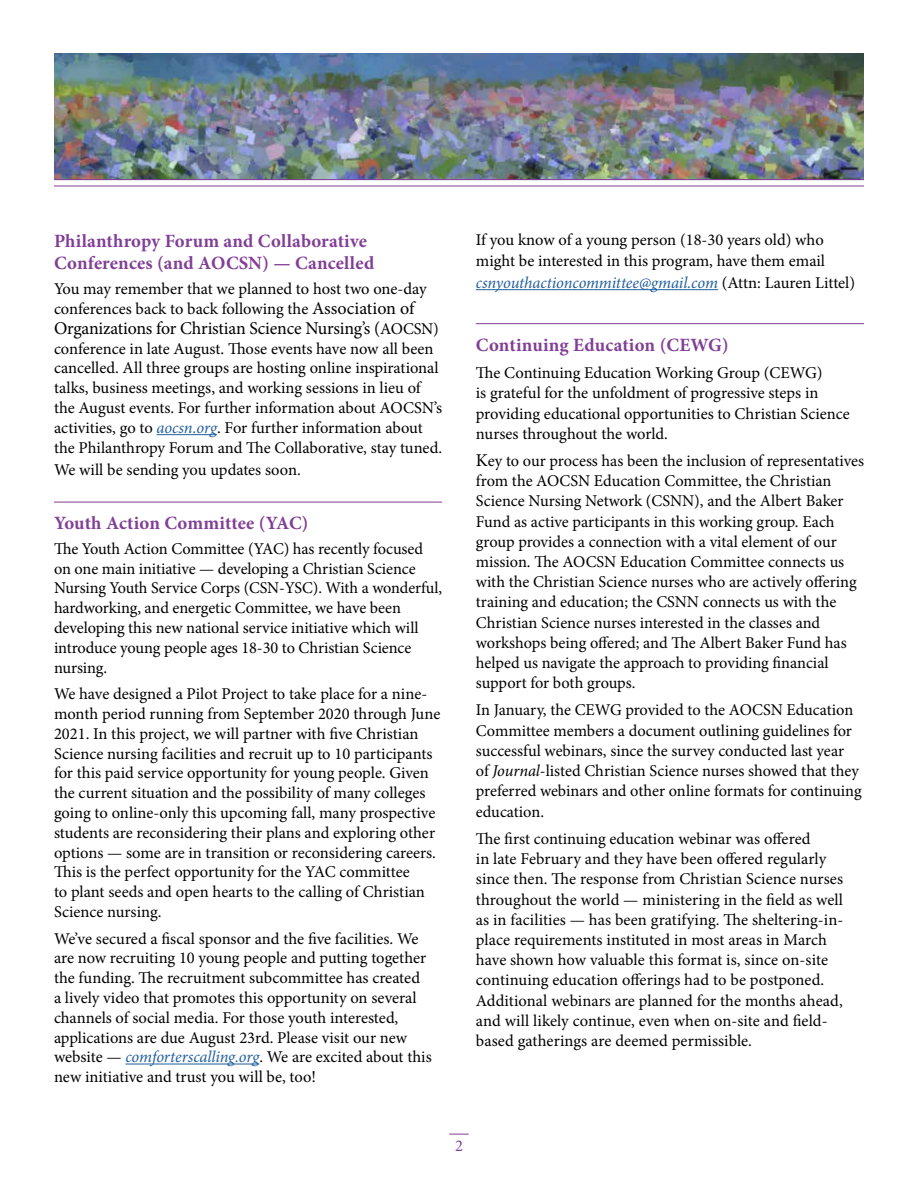
<style>
.page{position:relative;width:918px;height:1188px;background:#fff}
.page>*{position:absolute;margin:0;border:0;box-sizing:border-box;transform-origin:0 0}
.t1{font:700 18.75px/22.5px "Minion Pro";letter-spacing:.005em;color:#813f96}
.t2{font:18px "Minion Pro";letter-spacing:-.01em;color:#000}
.t3{font:16.5px/20.2px "Minion Pro";color:#000}
.t4{font:italic 16.5px "Minion Pro";letter-spacing:-.01em;color:#215e9e}
.t5{font:16.5px "Minion Pro";color:#813f96}
.s1{font-size:18px}
.s2{font-size:16.5px}
.s3{font-style:italic;color:#215e9e}
.s4{font-style:normal;color:#000}
.s5{font-style:italic}
</style>
<div class="page">
<svg style="left:449px;top:1134px;width:20px;height:1px"></svg>
<hr style="left:157px;top:434px;width:60px;height:1px;background:#215e9e">
<hr style="left:54px;top:502px;width:388px;height:1px;background:#813f96">
<hr style="left:125px;top:1064px;width:134px;height:1px;background:#215e9e">
<hr style="left:476px;top:289px;width:242px;height:1px;background:#215e9e">
<hr style="left:476px;top:323px;width:388px;height:1px;background:#813f96">
<img style="left:54px;top:54px;width:810px;height:125px">
<hr style="left:54px;top:186px;width:810px;height:1px;background:#813f96">
<hr style="left:54px;top:179px;width:810px;height:1px;background:#813f96">
<p class="t1" style="left:54px;top:229px;width:322px">Philanthropy Forum and Collaborative<br>Conferences (and AOCSN) — Cancelled</p>
<p class="t3" style="left:54px;top:279px;width:374px">You may remember that we planned to host two one-day conferences back to back following the <span class="s1">Association of</span></p>
<p class="t2" style="left:54px;top:316px;width:386px">Organizations for Christian Science Nursing’s (<span class="s2">AOCSN)</span></p>
<p class="t3" style="left:54px;top:338px;width:390px">conference in late August. Those events have now all been cancelled. All three groups are hosting online inspirational talks, business meetings, and working sessions in lieu of the August events. For further information about AOCSN’s activities, go to <span class="s3">aocsn.org</span>. For further information about the Philanthropy Forum and The Collaborative, stay tuned.</p>
<p class="t3" style="left:54px;top:460px;width:248px">We will be sending you updates soon.</p>
<p class="t1" style="left:54px;top:512px;width:256px">Youth Action Committee (YAC)</p>
<p class="t3" style="left:54px;top:539px;width:390px;line-height:19.8px">The Youth Action Committee (YAC) has recently focused on one main initiative — developing a Christian Science Nursing Youth Service Corps (CSN-YSC). With a wonderful, hardworking, and energetic Committee, we have been developing this new national service initiative which will introduce young people ages 18-30 to Christian Science nursing.</p>
<p class="t3" style="left:54px;top:684px;width:388px;line-height:19.8px">We have designed a Pilot Project to take place for a nine&shy;month period running from September 2020 through June 2021. In this project, we will partner with five Christian Science nursing facilities and recruit up to 10 participants for this paid service opportunity for young people. Given the current situation and the possibility of many colleges going to online-only this upcoming fall, many prospective students are reconsidering their plans and exploring other options — some are in transition or reconsidering careers.<br>This is the perfect opportunity for the YAC committee<br>to plant seeds and open hearts to the calling of Christian Science nursing.</p>
<p class="t3" style="left:54px;top:928px;width:379px;line-height:19.8px">We’ve secured a fiscal sponsor and the five facilities. We are now recruiting 10 young people and putting together the funding. The recruitment subcommittee has created<br>a lively video that promotes this opportunity on several channels of social media. For those youth interested, applications are due August 23rd. Please visit our new website — <span class="s3">comforterscalling.org</span>. We are excited about this new initiative and trust you will be, too!</p>
<p class="t3" style="left:476px;top:230px;width:351px">If you know of a young person (18-30 years old) who might be interested in this program, have them email</p>
<p class="t4" style="left:476px;top:271px;width:381px">csnyouthactioncommittee@gmail.com <span class="s4">(Attn: Lauren Littel)</span></p>
<p class="t1" style="left:476px;top:334px;width:254px">Continuing Education (CEWG)</p>
<p class="t3" style="left:476px;top:363px;width:376px">The Continuing Education Working Group (CEWG)<br>is grateful for the unfoldment of progressive steps in providing educational opportunities to Christian Science nurses throughout the world.</p>
<p class="t3" style="left:476px;top:450px;width:390px"><span class="s1">K</span>ey to our process has been the inclusion of representatives from the AOCSN Education Committee, the Christian Science Nursing Network (CSNN), and the Albert Baker Fund as active participants in this working group. Each group provides a connection with a vital element of our mission. The AOCSN Education Committee connects us with the Christian Science nurses who are actively offering training and education; the CSNN connects us with the Christian Science nurses interested in the classes and workshops being offered; and The Albert Baker Fund has helped us navigate the approach to providing financial support for both groups.</p>
<p class="t3" style="left:476px;top:700px;width:387px">In January, the CEWG provided to the AOCSN Education Committee members a document outlining guidelines for successful webinars, since the survey conducted last year<br>of <span class="s5">Journal</span>-listed Christian Science nurses showed that they preferred webinars and other online formats for continuing education.</p>
<p class="t3" style="left:476px;top:828px;width:369px">The first continuing education webinar was offered<br>in late February and they have been offered regularly since then. The response from Christian Science nurses throughout the world — ministering in the field as well as in facilities — has been gratifying. The sheltering-in&shy;place requirements instituted in most areas in March have shown how valuable this format is, since on-site continuing education offerings had to be postponed.<br>Additional webinars are planned for the months ahead, and will likely continue, even when on-site and field&shy;based gatherings are deemed permissible.</p>
<p class="t5" style="left:455px;top:1134px;width:9px">2</p>
</div>
